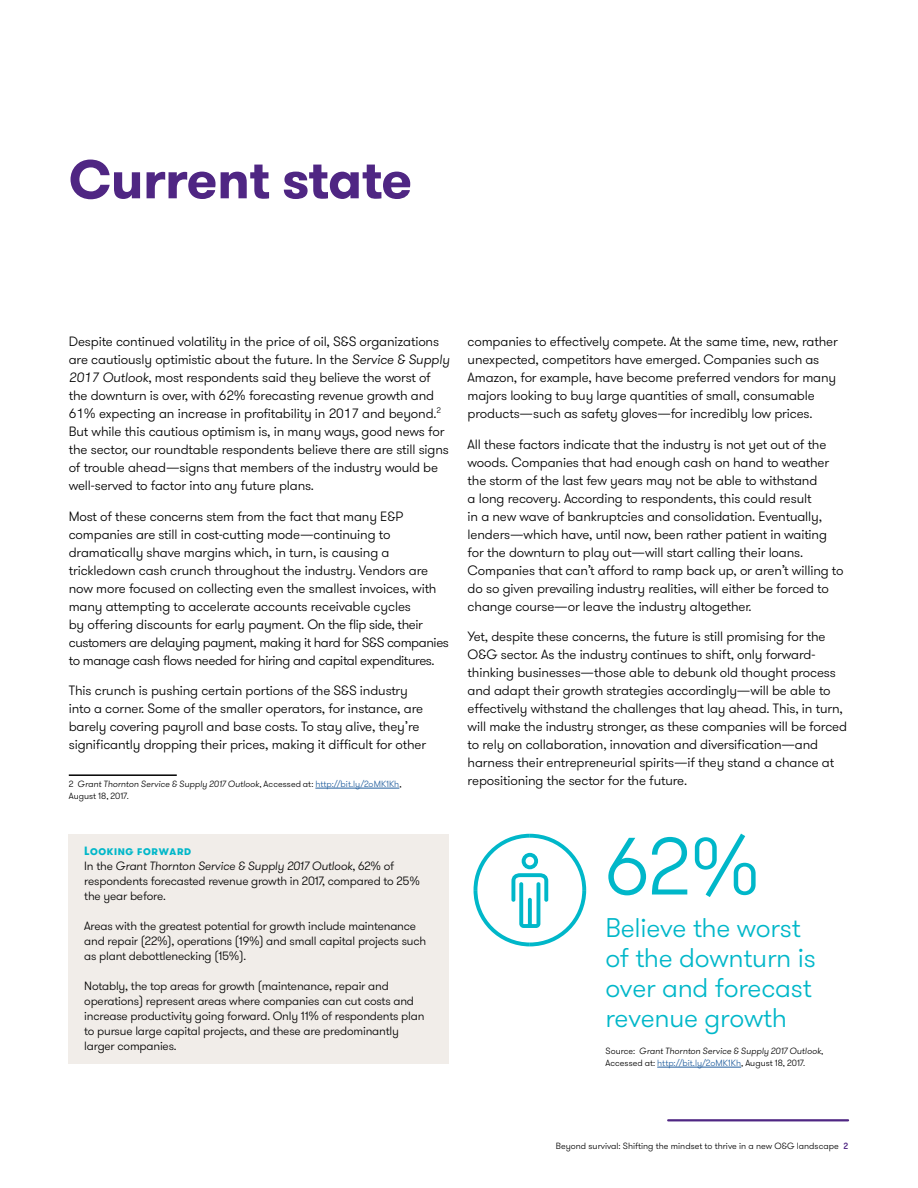
<style>
.page{position:relative;width:918px;height:1188px;background:#fff}
.page>*{position:absolute;margin:0;border:0;box-sizing:border-box;transform-origin:0 0}
.t1{font:300 81px "GT Walsheim Pro";color:#00b7c9}
.t2{font:700 54px "GT Walsheim Pro";color:#4f2683}
.t3{font:300 27px/30px "GT Walsheim Pro";letter-spacing:-.01em;color:#00b7c9}
.t4{font:300 13.5px/18px "GT Walsheim Pro";letter-spacing:-.01em;color:#000}
.t5{font:300 12px/15px "GT Walsheim Pro";letter-spacing:-.015em;color:#000}
.t6{font:italic 300 9px/12px "GT Walsheim Pro";color:#000}
.t7{font:300 9px "GT Walsheim Pro";color:#000}
.s1{font-style:italic}
.s2{font-style:normal}
.s3{font-style:normal;color:#215e9e}
.s4{font-weight:700;color:#00b7c9}
.s5{font-weight:500;color:#4f2683}
</style>
<div class="page">
<hr style="left:668px;top:1119px;width:180px;height:2px;background:#4f2683">
<div style="left:69px;top:834px;width:380px;height:229px;background:#f1ede9"></div>
<svg style="left:474px;top:834px;width:112px;height:112px"></svg>
<hr style="left:69px;top:774px;width:108px;height:2px;background:#000">
<hr style="left:315px;top:788px;width:84px;height:1px;background:#215e9e">
<hr style="left:657px;top:1067px;width:84px;height:1px;background:#215e9e">
<h2 class="t2" style="left:69px;top:144px;width:345px">Current state</h2>
<p class="t4" style="left:69px;top:332px;width:382px">Despite continued volatility in the price of oil, S&amp;S organizations are cautiously optimistic about the future. In the <span class="s1">Service &amp; Supply 2017 Outlook</span>, most respondents said they believe the worst of the downturn is over, with 62% forecasting revenue growth and 61% expecting an increase in profitability in 2017 and beyond.<sup>2<br></sup>But while this cautious optimism is, in many ways, good news for the sector, our roundtable respondents believe there are still signs of trouble ahead—signs that members of the industry would be well-served to factor into any future plans.</p>
<p class="t4" style="left:69px;top:507px;width:382px">Most of these concerns stem from the fact that many E&amp;P companies are still in cost-cutting mode—continuing to dramatically shave margins which, in turn, is causing a trickledown cash crunch throughout the industry. Vendors are now more focused on collecting even the smallest invoices, with many attempting to accelerate accounts receivable cycles<br>by offering discounts for early payment. On the flip side, their customers are delaying payment, making it hard for S&amp;S companies to manage cash flows needed for hiring and capital expenditures.</p>
<p class="t4" style="left:69px;top:682px;width:359px">This crunch is pushing certain portions of the S&amp;S industry into a corner. Some of the smaller operators, for instance, are barely covering payroll and base costs. To stay alive, they’re significantly dropping their prices, making it difficult for other</p>
<p class="t6" style="left:69px;top:778px;width:334px"><span class="s2">2</span> Grant Thornton Service &amp; Supply 2017 Outlook<span class="s2">, Accessed at:</span> <span class="s3">http://bit.ly/2oMK1Kh</span><span class="s2">,<br>August 18, 2017.</span></p>
<p class="t5" style="left:84px;top:843px;width:337px"><span class="s4">Looking forward<br></span>In the <span class="s1">Grant Thornton Service &amp; Supply 2017 Outlook</span>, 62% of respondents forecasted revenue growth in 2017, compared to 25% the year before.</p>
<p class="t5" style="left:84px;top:918px;width:344px">Areas with the greatest potential for growth include maintenance and repair (22%), operations (19%) and small capital projects such as plant debottlenecking (15%).</p>
<p class="t5" style="left:84px;top:978px;width:342px">Notably, the top areas for growth (maintenance, repair and operations) represent areas where companies can cut costs and increase productivity going forward. Only 11% of respondents plan to pursue large capital projects, and these are predominantly larger companies.</p>
<p class="t4" style="left:468px;top:332px;width:372px">companies to effectively compete. At the same time, new, rather unexpected, competitors have emerged. Companies such as Amazon, for example, have become preferred vendors for many majors looking to buy large quantities of small, consumable products—such as safety gloves—for incredibly low prices.</p>
<p class="t4" style="left:468px;top:435px;width:378px">All these factors indicate that the industry is not yet out of the woods. Companies that had enough cash on hand to weather the storm of the last few years may not be able to withstand<br>a long recovery. According to respondents, this could result<br>in a new wave of bankruptcies and consolidation. Eventually, lenders—which have, until now, been rather patient in waiting for the downturn to play out—will start calling their loans.<br>Companies that can’t afford to ramp back up, or aren’t willing to do so given prevailing industry realities, will either be forced to change course—or leave the industry altogether.</p>
<p class="t4" style="left:468px;top:628px;width:381px">Yet, despite these concerns, the future is still promising for the O&amp;G sector. As the industry continues to shift, only forward&shy;thinking businesses—those able to debunk old thought process and adapt their growth strategies accordingly—will be able to effectively withstand the challenges that lay ahead. This, in turn, will make the industry stronger, as these companies will be forced to rely on collaboration, innovation and diversification—and harness their entrepreneurial spirits—if they stand a chance at repositioning the sector for the future.</p>
<h1 class="t1" style="left:605px;top:815px;width:157px">62%</h1>
<h3 class="t3" style="left:605px;top:913px;width:212px">Believe the worst of the downturn is over and forecast revenue growth</h3>
<p class="t6" style="left:605px;top:1045px;width:219px"><span class="s2">Source:</span> Grant Thornton Service &amp; Supply 2017 Outlook<span class="s2">,<br>Accessed at:</span> <span class="s3">http://bit.ly/2oMK1Kh</span><span class="s2">, August 18, 2017.</span></p>
<p class="t7" style="left:556px;top:1140px;width:294px">Beyond survival: Shifting the mindset to thrive in a new O&amp;G landscape <span class="s5">2</span></p>
</div>
